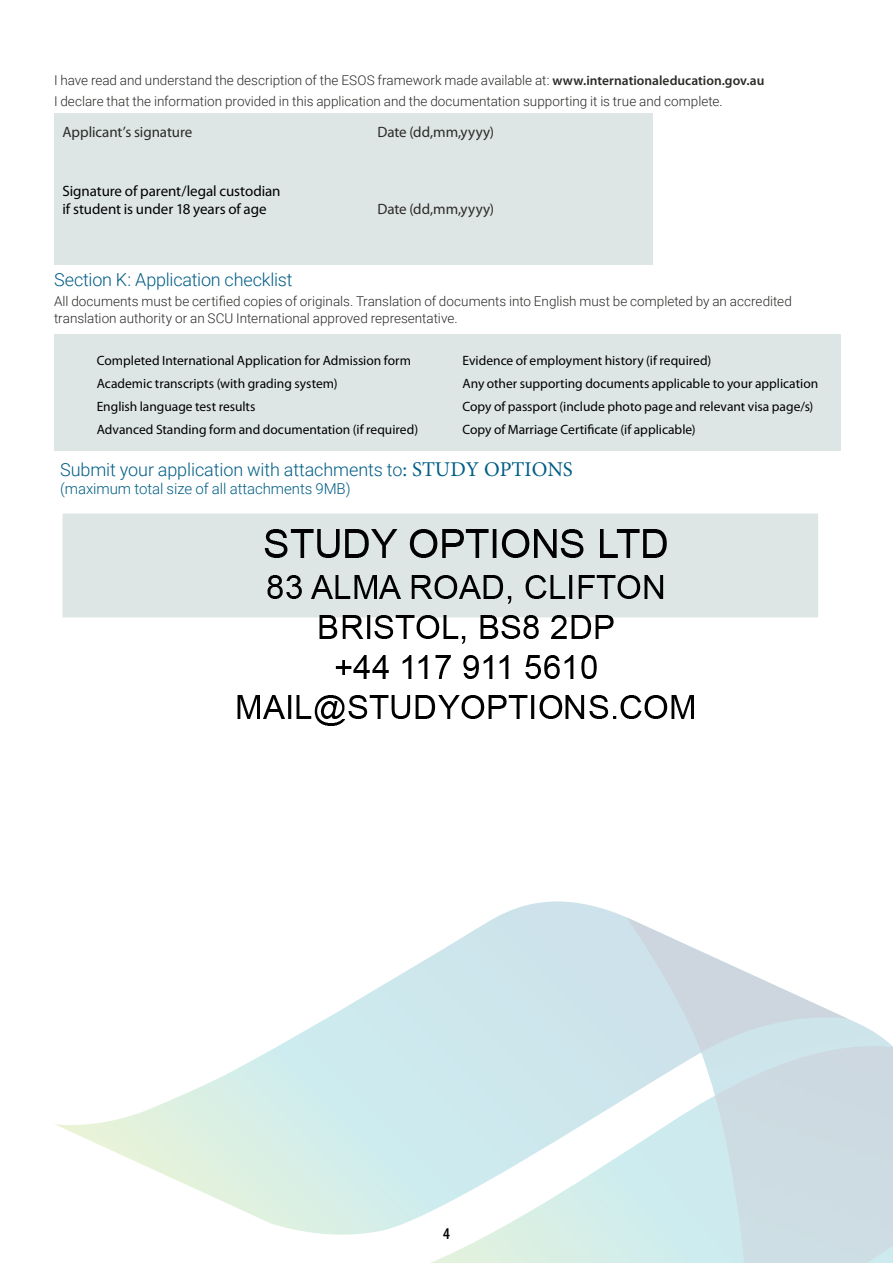
<style>
.page{position:relative;width:893px;height:1263px;background:#fff}
.page>*{position:absolute;margin:0;border:0;box-sizing:border-box;transform-origin:0 0}
.U-Head-3{font:300 18px "Roboto";letter-spacing:-.005em;color:#005e86}
.t1{font:600 condensed 16.5px "Myriad Pro";color:#000}
.Form_fields{font:15px/18px "Myriad Pro";letter-spacing:-.005em;color:#000}
.U-Head-3-2{font:300 15px "Roboto";letter-spacing:-.005em;color:#005e86}
.form_label{font:15px "Myriad Pro";letter-spacing:-.005em;color:#2c2a27}
.Form_fields-2{font:15px "Myriad Pro";letter-spacing:-.005em;color:#2c2a27}
.U-Body{font:300 13.5px/16.2px "Roboto";color:#2c2a27}
.Form_fields-3{font:13.5px "Myriad Pro";color:#000}
.s1{font-family:"Myriad Pro";font-weight:600}
.s2{font-family:"Minion Pro";font-weight:400;font-size:21px}
</style>
<div class="page">
<svg style="left:848px;top:1019px;width:44px;height:27px"></svg>
<svg style="left:430px;top:1046px;width:463px;height:217px"></svg>
<svg style="left:55px;top:901px;width:793px;height:333px"></svg>
<div style="left:54px;top:113px;width:599px;height:151px;background:#dde5e5"></div>
<div style="left:54px;top:334px;width:787px;height:116px;background:#dde5e5"></div>
<div style="left:63px;top:513px;width:755px;height:104px;background:#dde5e5"></div>
<img style="left:232px;top:515px;width:470px;height:211px">
<p class="U-Body" style="left:54px;top:72px;width:712px">I have read and understand the description of the ESOS framework made available at: <span class="s1">www.internationaleducation.gov.au</span></p>
<p class="U-Body" style="left:54px;top:92px;width:670px">I declare that the information provided in this application and the documentation supporting it is true and complete.</p>
<p class="form_label" style="left:63px;top:123px;width:131px">Applicant’s signature</p>
<p class="form_label" style="left:378px;top:123px;width:118px">Date (dd,mm,yyyy)</p>
<p class="Form_fields" style="left:63px;top:182px;width:220px">Signature of parent/legal custodian if student is under 18 years of age</p>
<p class="Form_fields-2" style="left:378px;top:200px;width:118px">Date (dd,mm,yyyy)</p>
<h3 class="U-Head-3" style="left:54px;top:267px;width:240px">Section K: Application checklist</h3>
<p class="U-Body" style="left:54px;top:293px;width:739px">All documents must be certified copies of originals. Translation of documents into English must be completed by an accredited translation authority or an SCU International approved representative.</p>
<p class="Form_fields-3" style="left:97px;top:352px;width:316px">Completed International Application for Admission form</p>
<p class="Form_fields-3" style="left:462px;top:352px;width:250px">Evidence of employment history (if required)</p>
<p class="Form_fields-3" style="left:97px;top:375px;width:242px">Academic transcripts (with grading system)</p>
<p class="Form_fields-3" style="left:462px;top:375px;width:357px">Any other supporting documents applicable to your application</p>
<p class="Form_fields-3" style="left:97px;top:398px;width:160px">English language test results</p>
<p class="Form_fields-3" style="left:462px;top:398px;width:352px">Copy of passport (include photo page and relevant visa page/s)</p>
<p class="Form_fields-3" style="left:97px;top:421px;width:323px">Advanced Standing form and documentation (if required)</p>
<p class="Form_fields-3" style="left:462px;top:421px;width:235px">Copy of Marriage Certificate (if applicable)</p>
<h3 class="U-Head-3" style="left:60px;top:457px;width:514px">Submit your application with attachments to<span class="s2">: STUDY OPTIONS</span></h3>
<h3 class="U-Head-3-2" style="left:60px;top:478px;width:292px">(maximum total size of all attachments 9MB)</h3>
<p class="t1" style="left:443px;top:1225px;width:8px">4</p>
</div>
